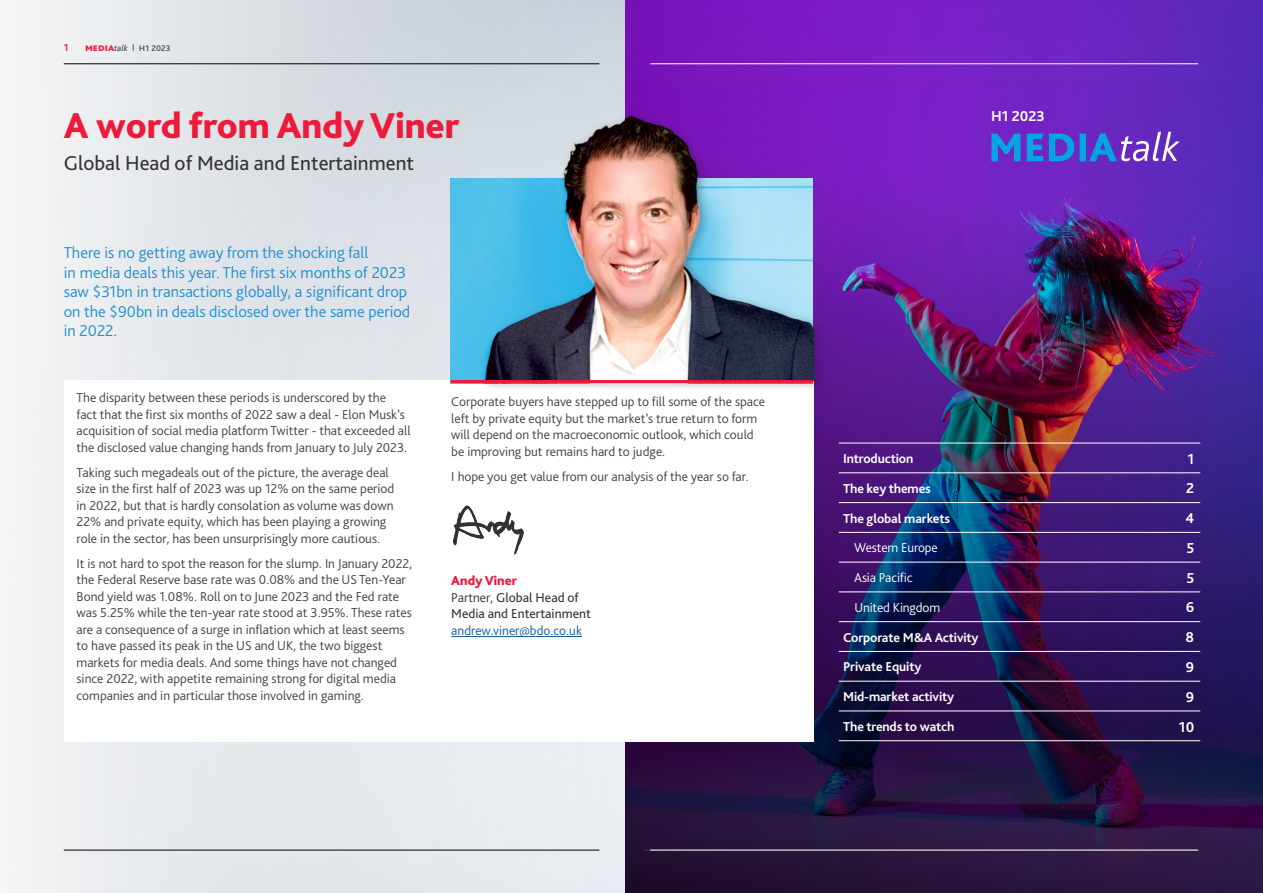
<style>
.page{position:relative;width:1263px;height:893px;background:#fff}
.page>*{position:absolute;margin:0;border:0;box-sizing:border-box;transform-origin:0 0}
.Main_Page_Headline{font:800 37.5px "Bliss Pro";color:#ed1a3a}
.Main_Page_Subtitle{font:21px "Bliss Pro";color:#333}
.Intro_text{font:300 16.5px/19.5px "Bliss Pro";color:#228fcf}
.intro_para{font:700 15px "Bliss Pro";color:#fff}
.Side_column_text{font:700 15px "Bliss Pro";color:#fff}
.Body_Text{font:300 13.5px/16.5px "Bliss Pro";color:#414140}
.Subheading_level_1{font:700 13.5px "Bliss Pro";letter-spacing:-.01em;color:#fff}
.Body_Text-2{font:13.5px/16.5px "Bliss Pro";color:#333}
.Subheading_level_1-2{font:300 13.5px "Bliss Pro";letter-spacing:-.01em;color:#fff}
.Body_Text-3{font:300 13.5px "Bliss Pro";color:#175d9e}
.Body_Subheading{font:800 13.5px "Bliss Pro";color:#e81a3b}
.Running_header{font:10.5px "Bliss Pro";color:#414140}
.Page_Header{font:700 10.5px "Bliss Pro";color:#ed1a3a}
.s1{font-weight:800;color:#ed1a3a}
.s2{font-style:italic;font-size:9px}
.s3{font-weight:800;font-size:6px}
.s4{font-weight:300}
</style>
<div class="page">
<svg style="left:8px;top:0;width:618px;height:893px;fill:#e4e9ec"></svg>
<img style="left:626px;top:0;width:637px;height:81px">
<img style="left:625px;top:81px;width:638px;height:812px">
<div style="left:64px;top:380px;width:749px;height:361px;background:#fff"></div>
<img style="left:453px;top:505px;width:71px;height:50px">
<hr style="left:451px;top:636px;width:131px;height:1px;background:#175d9e">
<hr style="left:644px;top:850px;width:556px;height:1px;background:#404040">
<svg style="left:991px;top:132px;width:189px;height:29px;background:#5563d1"></svg>
<hr style="left:839px;top:443px;width:309px;height:1px;background:#fff">
<hr style="left:1148px;top:443px;width:52px;height:1px;background:#fff">
<hr style="left:839px;top:473px;width:309px;height:1px;background:#fff">
<hr style="left:1148px;top:473px;width:52px;height:1px;background:#fff">
<hr style="left:839px;top:502px;width:309px;height:1px;background:#fff">
<hr style="left:1148px;top:502px;width:52px;height:1px;background:#fff">
<hr style="left:839px;top:532px;width:309px;height:1px;background:#fff">
<hr style="left:1148px;top:532px;width:52px;height:1px;background:#fff">
<hr style="left:839px;top:740px;width:309px;height:1px;background:#fff">
<hr style="left:1148px;top:740px;width:52px;height:1px;background:#fff">
<hr style="left:839px;top:562px;width:309px;height:1px;background:#fff">
<hr style="left:1148px;top:562px;width:52px;height:1px;background:#fff">
<hr style="left:839px;top:592px;width:309px;height:1px;background:#fff">
<hr style="left:1148px;top:592px;width:52px;height:1px;background:#fff">
<hr style="left:839px;top:621px;width:309px;height:1px;background:#fff">
<hr style="left:1148px;top:621px;width:52px;height:1px;background:#fff">
<hr style="left:839px;top:651px;width:309px;height:1px;background:#fff">
<hr style="left:1148px;top:651px;width:52px;height:1px;background:#fff">
<hr style="left:839px;top:681px;width:309px;height:1px;background:#fff">
<hr style="left:1148px;top:681px;width:52px;height:1px;background:#fff">
<hr style="left:839px;top:711px;width:309px;height:1px;background:#fff">
<hr style="left:1148px;top:711px;width:52px;height:1px;background:#fff">
<div style="left:480px;top:110px;width:345px;height:282px;background:#231f20;opacity:.35"></div>
<img style="left:452px;top:108px;width:361px;height:272px">
<hr style="left:451px;top:380px;width:362px;height:3px;background:#ed1a3b">
<hr style="left:650px;top:63px;width:548px;height:1px;background:#fff">
<hr style="left:650px;top:850px;width:548px;height:1px;background:#fff">
<hr style="left:64px;top:63px;width:535px;height:1px;background:#000">
<hr style="left:64px;top:850px;width:535px;height:1px;background:#000">
<p class="Page_Header" style="left:64px;top:40px;width:6px">1</p>
<p class="Running_header" style="left:85px;top:40px;width:87px"><span class="s1">media</span><span class="s2">talk</span> <span class="s3">|</span> H1 2023</p>
<p class="Main_Page_Headline" style="left:64px;top:103px;width:397px">A word from Andy Viner</p>
<p class="Main_Page_Subtitle" style="left:64px;top:150px;width:352px">Global Head of Media and Entertainment</p>
<p class="Intro_text" style="left:64px;top:242px;width:348px">There is no getting away from the shocking fall<br>in media deals this year. The first six months of 2023 saw $31bn in transactions globally, a significant drop on the $90bn in deals disclosed over the same period in 2022.</p>
<p class="Body_Text" style="left:77px;top:389px;width:336px">The disparity between these periods is underscored by the<br>fact that the first six months of 2022 saw a deal - Elon Musk’s acquisition of social media platform Twitter - that exceeded all the disclosed value changing hands from January to July 2023.</p>
<p class="Body_Text" style="left:77px;top:464px;width:319px">Taking such megadeals out of the picture, the average deal size in the first half of 2023 was up 12% on the same period in 2022, but that is hardly consolation as volume was down 22% and private equity, which has been playing a growing role in the sector, has been unsurprisingly more cautious.</p>
<p class="Body_Text" style="left:77px;top:555px;width:337px">It is not hard to spot the reason for the slump. In January 2022, the Federal Reserve base rate was 0.08% and the US Ten-Year Bond yield was 1.08%. Roll on to June 2023 and the Fed rate was 5.25% while the ten-year rate stood at 3.95%. These rates are a consequence of a surge in inflation which at least seems to have passed its peak in the US and UK, the two biggest markets for media deals. And some things have not changed since 2022, with appetite remaining strong for digital media companies and in particular those involved in gaming.</p>
<p class="Body_Text" style="left:451px;top:393px;width:315px">Corporate buyers have stepped up to fill some of the space left by private equity but the market’s true return to form will depend on the macroeconomic outlook, which could be improving but remains hard to judge.</p>
<p class="Body_Text" style="left:451px;top:467px;width:299px">I hope you get value from our analysis of the year so far.</p>
<p class="Body_Subheading" style="left:451px;top:572px;width:67px">Andy Viner</p>
<p class="Body_Text-2" style="left:451px;top:588px;width:141px"><span class="s4">Partner,</span> Global Head of<br>Media and Entertainment</p>
<p class="Body_Text-3" style="left:451px;top:622px;width:132px">andrew.viner@bdo.co.uk</p>
<p class="Side_column_text" style="left:991px;top:107px;width:55px">H1 2023</p>
<p class="Subheading_level_1" style="left:843px;top:450px;width:72px">Introduction</p>
<p class="intro_para" style="left:1187px;top:449px;width:8px">1</p>
<p class="Subheading_level_1" style="left:843px;top:480px;width:89px">The key themes</p>
<p class="intro_para" style="left:1186px;top:479px;width:10px">2</p>
<p class="Subheading_level_1" style="left:843px;top:510px;width:109px">The global markets</p>
<p class="intro_para" style="left:1185px;top:509px;width:10px">4</p>
<p class="Subheading_level_1-2" style="left:854px;top:539px;width:85px">Western Europe</p>
<p class="intro_para" style="left:1186px;top:539px;width:9px">5</p>
<p class="Subheading_level_1-2" style="left:854px;top:569px;width:60px">Asia Pacific</p>
<p class="intro_para" style="left:1186px;top:568px;width:9px">5</p>
<p class="Subheading_level_1-2" style="left:854px;top:599px;width:87px">United Kingdom</p>
<p class="intro_para" style="left:1186px;top:598px;width:10px">6</p>
<p class="Subheading_level_1" style="left:843px;top:629px;width:137px">Corporate M&amp;A Activity</p>
<p class="intro_para" style="left:1186px;top:628px;width:10px">8</p>
<p class="Subheading_level_1" style="left:843px;top:659px;width:80px">Private Equity</p>
<p class="intro_para" style="left:1186px;top:658px;width:10px">9</p>
<p class="Subheading_level_1" style="left:843px;top:688px;width:113px">Mid-market activity</p>
<p class="intro_para" style="left:1186px;top:687px;width:10px">9</p>
<p class="Subheading_level_1" style="left:843px;top:718px;width:113px">The trends to watch</p>
<p class="intro_para" style="left:1179px;top:717px;width:17px">10</p>
</div>
